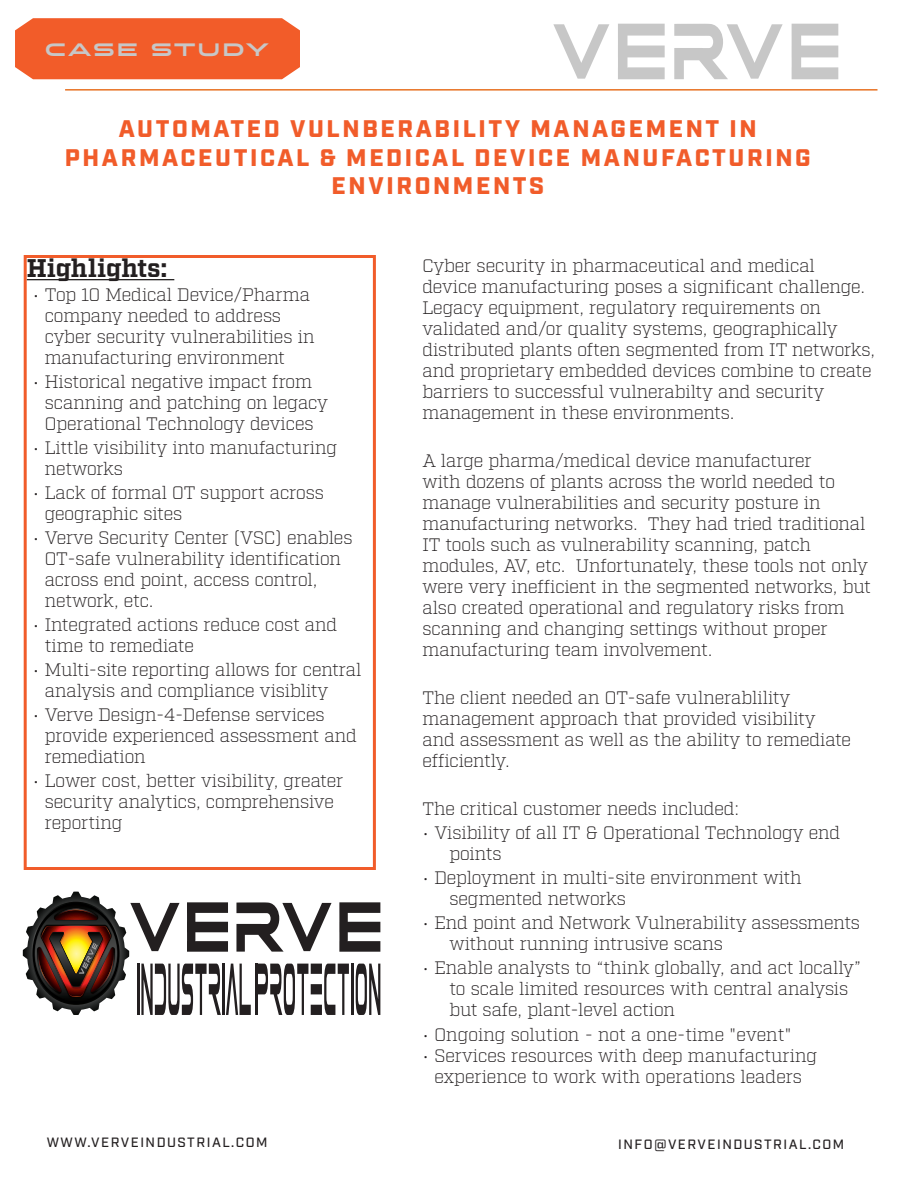
<style>
.page{position:relative;width:918px;height:1188px;background:#fff}
.page>*{position:absolute;margin:0;border:0;box-sizing:border-box;transform-origin:0 0}
.Paragraph_Style_1{font:700 25.5px "Factoria";letter-spacing:-.01em;color:#231f20}
.Paragraph_Style_1-2{font:900 24px/28.8px "Industry";letter-spacing:.11em;color:#f15c2a;text-align:center}
.Paragraph_Style_1-3{font:300 18px/21px "Factoria";letter-spacing:-.01em;color:#231f20}
.Boxes{font:18px "Stereo Gothic 800";letter-spacing:.1em;color:#c7c7c7}
.t1{font:500 13.5px "Industry";letter-spacing:.11em;color:#231f20}
.s1{font-size:13.5px}
</style>
<div class="page">
<hr style="left:27px;top:279px;width:147px;height:1px;background:#231f20">
<div style="left:24px;top:255px;width:352px;height:615px;border:3px solid #f15c2a"></div>
<div style="left:15px;top:18px;width:285px;height:61px;background:#f25c29"></div>
<hr style="left:65px;top:89px;width:812px;height:2px;background:#e87224">
<svg style="left:553px;top:24px;width:56px;height:55px"></svg>
<svg style="left:618px;top:24px;width:47px;height:55px"></svg>
<svg style="left:674px;top:24px;width:109px;height:55px"></svg>
<svg style="left:792px;top:24px;width:46px;height:55px"></svg>
<svg style="left:23px;top:892px;width:357px;height:123px"></svg>
<hr style="left:256px;top:964px;width:2px;height:51px;background:#231f20">
<p class="Boxes" style="left:45px;top:34px;width:225px">CASE STUDY</p>
<p class="Paragraph_Style_1-2" style="left:65px;top:115px;width:747px">AUTOMATED VULNBERABILITY MANAGEMENT IN<br>PHARMACEUTICAL &amp; MEDICAL DEVICE MANUFACTURING<br>ENVIRONMENTS</p>
<p class="Paragraph_Style_1" style="left:27px;top:253px;width:142px">Highlights:</p>
<p class="Paragraph_Style_1-3" style="left:45px;top:285px;width:271px;text-indent:-12px"><span class="s1">•</span> Top 10 Medical Device/Pharma company needed to address cyber security vulnerabilities in manufacturing environment</p>
<p class="Paragraph_Style_1-3" style="left:45px;top:372px;width:285px;text-indent:-12px"><span class="s1">•</span> Historical negative impact from scanning and patching on legacy<br>Operational Technology devices</p>
<p class="Paragraph_Style_1-3" style="left:45px;top:438px;width:294px;text-indent:-12px"><span class="s1">•</span> Little visibility into manufacturing networks</p>
<p class="Paragraph_Style_1-3" style="left:45px;top:483px;width:281px;text-indent:-12px"><span class="s1">•</span> Lack of formal OT support across geographic sites</p>
<p class="Paragraph_Style_1-3" style="left:45px;top:528px;width:309px;text-indent:-12px"><span class="s1">•</span> Verve Security Center (VSC) enables<br>OT-safe vulnerability identification across end point, access control, network, etc.</p>
<p class="Paragraph_Style_1-3" style="left:45px;top:615px;width:294px;text-indent:-12px"><span class="s1">•</span> Integrated actions reduce cost and time to remediate</p>
<p class="Paragraph_Style_1-3" style="left:45px;top:660px;width:318px;text-indent:-12px"><span class="s1">•</span> Multi-site reporting allows for central analysis and compliance visiblity</p>
<p class="Paragraph_Style_1-3" style="left:45px;top:705px;width:314px;text-indent:-12px"><span class="s1">•</span> Verve Design-4-Defense services provide experienced assessment and remediation</p>
<p class="Paragraph_Style_1-3" style="left:45px;top:771px;width:300px;text-indent:-12px"><span class="s1">•</span> Lower cost, better visibility, greater security analytics, comprehensive reporting</p>
<p class="t1" style="left:47px;top:1135px;width:222px">WWW.VERVEINDUSTRIAL.COM</p>
<p class="Paragraph_Style_1-3" style="left:422px;top:255px;width:454px">Cyber security in pharmaceutical and medical<br>device manufacturing poses a significant challenge.<br>Legacy equipment, regulatory requirements on validated and/or quality systems, geographically distributed plants often segmented from IT networks, and proprietary embedded devices combine to create barriers to successful vulnerabilty and security management in these environments.</p>
<p class="Paragraph_Style_1-3" style="left:422px;top:450px;width:450px">A large pharma/medical device manufacturer<br>with dozens of plants across the world needed to manage vulnerabilities and security posture in manufacturing networks. They had tried traditional IT tools such as vulnerability scanning, patch modules, AV, etc. Unfortunately, these tools not only were very inefficient in the segmented networks, but also created operational and regulatory risks from scanning and changing settings without proper manufacturing team involvement.</p>
<p class="Paragraph_Style_1-3" style="left:422px;top:687px;width:430px">The client needed an OT-safe vulnerablility management approach that provided visibility and assessment as well as the ability to remediate efficiently.</p>
<p class="Paragraph_Style_1-3" style="left:422px;top:798px;width:318px">The critical customer needs included:</p>
<p class="Paragraph_Style_1-3" style="left:449px;top:822px;width:392px;text-indent:-27px"><span class="s1">•</span> Visibility of all IT &amp; Operational Technology end points</p>
<p class="Paragraph_Style_1-3" style="left:449px;top:867px;width:354px;text-indent:-27px"><span class="s1">•</span> Deployment in multi-site environment with segmented networks</p>
<p class="Paragraph_Style_1-3" style="left:449px;top:912px;width:412px;text-indent:-27px"><span class="s1">•</span> End point and Network Vulnerability assessments without running intrusive scans</p>
<p class="Paragraph_Style_1-3" style="left:449px;top:957px;width:413px;text-indent:-27px"><span class="s1">•</span> Enable analysts to “think globally, and act locally” to scale limited resources with central analysis but safe, plant-level action</p>
<p class="Paragraph_Style_1-3" style="left:423px;top:1025px;width:371px"><span class="s1">•</span> Ongoing solution - not a one-time "event"</p>
<p class="Paragraph_Style_1-3" style="left:423px;top:1046px;width:396px;line-height:20.4px;text-align:center"><span class="s1">•</span> Services resources with deep manufacturing experience to work with operations leaders</p>
<p class="t1" style="left:618px;top:1137px;width:227px">INFO@VERVEINDUSTRIAL.COM</p>
</div>
